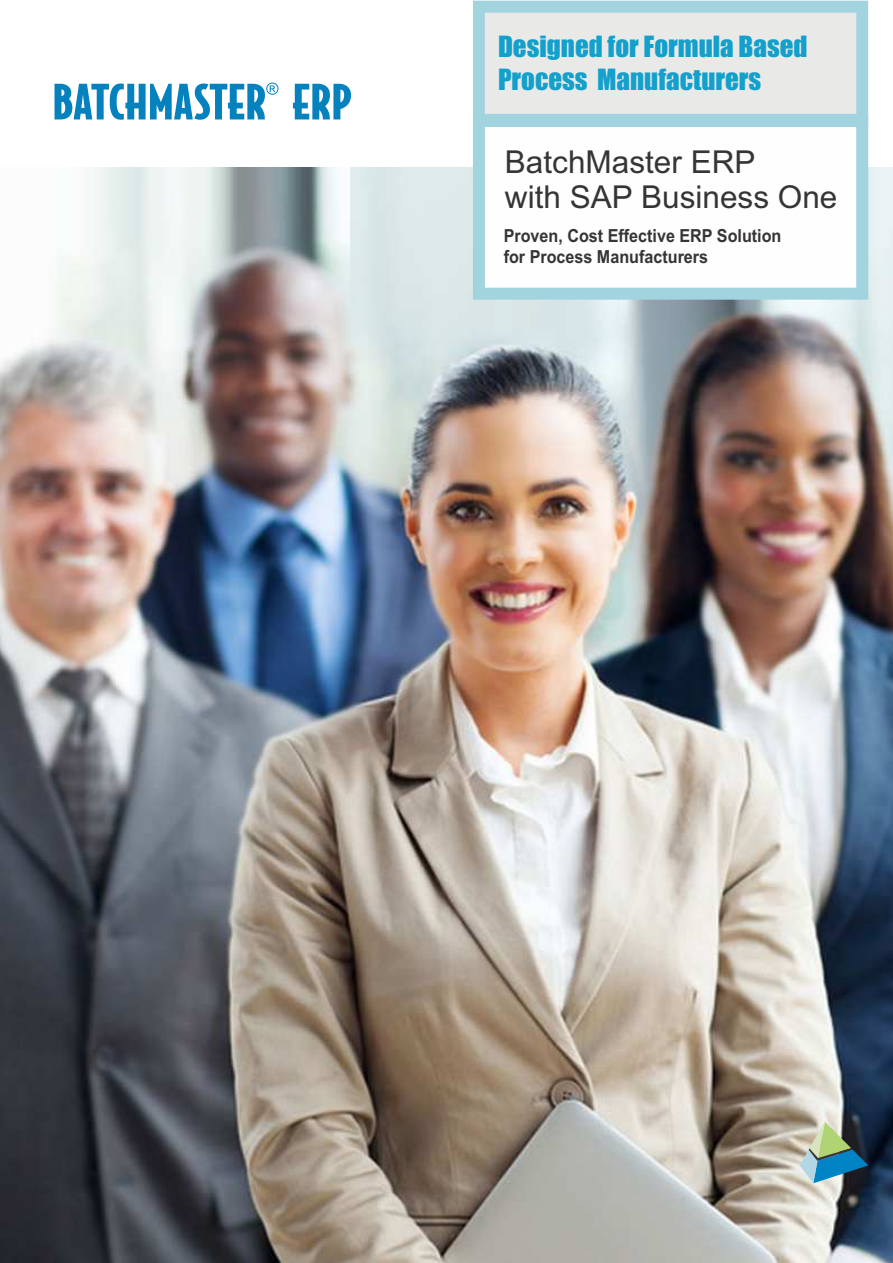
<style>
.page{position:relative;width:893px;height:1263px;background:#fff}
.page>*{position:absolute;margin:0;border:0;box-sizing:border-box;transform-origin:0 0}
.t1{font:31.5px/35.2px "Arial";color:#373435}
.t2{font:27px/33px "Impact";color:#13a0cb}
.t3{font:700 18px/21.1px "Arial";color:#373435;scale:.9 1}
</style>
<div class="page">
<img style="left:0;top:167px;width:893px;height:1096px">
<svg style="left:55px;top:83px;width:296px;height:37px"></svg>
<svg style="left:800px;top:1122px;width:68px;height:61px;background:#678d8e"></svg>
<svg style="left:473px;top:126px;width:395px;height:174px"></svg>
<svg style="left:473px;top:1px;width:395px;height:125px;background:#d8e3e6"></svg>
<h2 class="t2" style="left:498px;top:31px;width:311px">Designed for Formula Based<br>Process Manufacturers</h2>
<h1 class="t1" style="left:505px;top:147px;width:334px">BatchMaster ERP<br>with SAP Business One</h1>
<p class="t3" style="left:504px;top:227px;width:310px">Proven, Cost Effective ERP Solution for Process Manufacturers</p>
</div>
